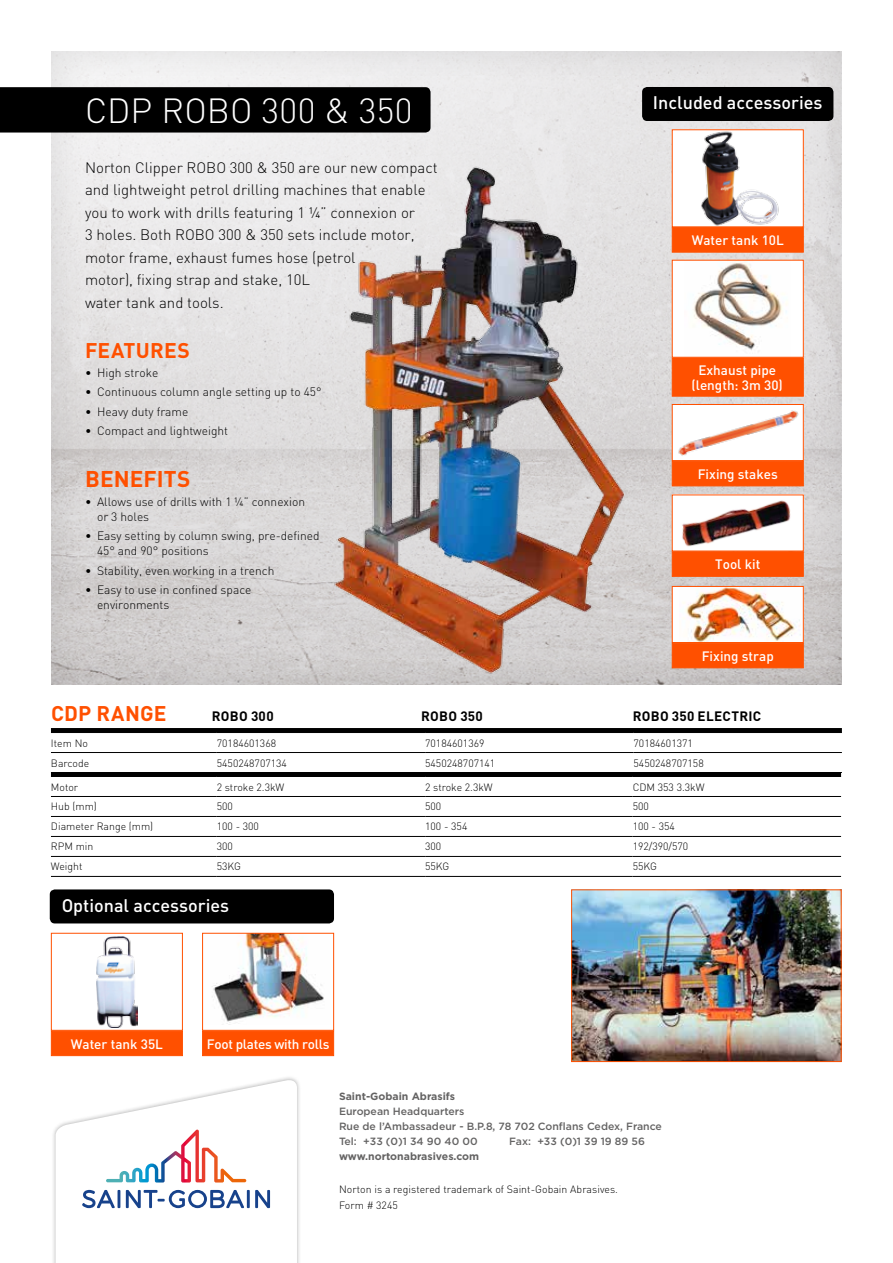
<style>
.page{position:relative;width:893px;height:1263px;background:#fff}
.page>*{position:absolute;margin:0;border:0;box-sizing:border-box;transform-origin:0 0}
.t1{font:300 34.5px "DIN Pro";letter-spacing:.005em;color:#fff}
.t2{font:700 22.5px "DIN Pro";letter-spacing:.005em;color:#ff5000}
.t3{font:700 21px "DIN Pro";letter-spacing:.01em;color:#ff5000}
.t4{font:500 18px "DIN Pro";color:#fff}
.t5{font:300 15px/22.5px "DIN Pro";color:#000}
.t6{font:500 13.5px/15px "DIN Pro";color:#fff;text-align:center}
.t7{font:700 13.5px "DIN Pro";letter-spacing:.02em;color:#000}
.t8{font:500 13.5px "DIN Pro";letter-spacing:-.02em;color:#fff}
.t9{font:300 12px/15px "DIN Pro";color:#000}
.t10{font:300 10.5px/16.4px "DIN Pro";color:#000}
.t11{font:500 10.5px/15px "Gotham";color:#646363}
.t12{font:700 10.5px "Gotham";color:#646363}
</style>
<div class="page">
<div style="left:51px;top:1075px;width:251px;height:188px;background:#000;opacity:.3"></div>
<svg style="left:56px;top:1078px;width:241px;height:185px"></svg>
<div style="left:51px;top:49px;width:792px;height:636px;background:#000;opacity:.1"></div>
<div style="left:0;top:87px;width:431px;height:46px;background:#000"></div>
<hr style="left:51px;top:728px;width:791px;height:4px;background:#000">
<hr style="left:217px;top:732px;width:208px;height:1px;background:#000">
<hr style="left:425px;top:732px;width:208px;height:1px;background:#000">
<hr style="left:633px;top:732px;width:209px;height:1px;background:#000">
<hr style="left:51px;top:752px;width:166px;height:1px;background:#000">
<hr style="left:217px;top:752px;width:208px;height:1px;background:#000">
<hr style="left:425px;top:752px;width:208px;height:1px;background:#000">
<hr style="left:633px;top:752px;width:209px;height:1px;background:#000">
<hr style="left:633px;top:772px;width:209px;height:1px;background:#000">
<hr style="left:51px;top:732px;width:166px;height:1px;background:#000">
<hr style="left:51px;top:772px;width:790px;height:4px;background:#000">
<hr style="left:51px;top:776px;width:166px;height:1px;background:#000">
<hr style="left:217px;top:776px;width:208px;height:1px;background:#000">
<hr style="left:425px;top:776px;width:208px;height:1px;background:#000">
<hr style="left:633px;top:776px;width:208px;height:1px;background:#000">
<hr style="left:51px;top:796px;width:166px;height:1px;background:#000">
<hr style="left:217px;top:796px;width:208px;height:1px;background:#000">
<hr style="left:425px;top:796px;width:208px;height:1px;background:#000">
<hr style="left:633px;top:796px;width:208px;height:1px;background:#000">
<hr style="left:51px;top:816px;width:166px;height:1px;background:#000">
<hr style="left:217px;top:816px;width:208px;height:1px;background:#000">
<hr style="left:425px;top:816px;width:208px;height:1px;background:#000">
<hr style="left:633px;top:816px;width:208px;height:1px;background:#000">
<hr style="left:51px;top:836px;width:166px;height:1px;background:#000">
<hr style="left:217px;top:836px;width:208px;height:1px;background:#000">
<hr style="left:425px;top:836px;width:208px;height:1px;background:#000">
<hr style="left:633px;top:836px;width:208px;height:1px;background:#000">
<hr style="left:51px;top:856px;width:166px;height:1px;background:#000">
<hr style="left:217px;top:856px;width:208px;height:1px;background:#000">
<hr style="left:425px;top:856px;width:208px;height:1px;background:#000">
<hr style="left:633px;top:856px;width:208px;height:1px;background:#000">
<hr style="left:51px;top:876px;width:166px;height:1px;background:#000">
<hr style="left:217px;top:876px;width:208px;height:1px;background:#000">
<hr style="left:425px;top:876px;width:208px;height:1px;background:#000">
<hr style="left:633px;top:876px;width:208px;height:1px;background:#000">
<img style="left:573px;top:891px;width:267px;height:169px">
<div style="left:571px;top:889px;width:271px;height:173px;border:1px solid #ff5000"></div>
<div style="left:642px;top:87px;width:191px;height:34px;background:#000;border-radius:5px"></div>
<div style="left:672px;top:130px;width:131px;height:97px;background:#fff"></div>
<img style="left:701px;top:131px;width:78px;height:94px">
<div style="left:672px;top:227px;width:132px;height:26px;background:#ff5000;border:1px solid #ff5000"></div>
<div style="left:672px;top:260px;width:131px;height:97px;background:#fff"></div>
<img style="left:693px;top:262px;width:94px;height:90px">
<div style="left:672px;top:260px;width:132px;height:98px;border:1px solid #ff5000"></div>
<div style="left:672px;top:358px;width:132px;height:38px;background:#ff5000;border:1px solid #ff5000"></div>
<img style="left:674px;top:406px;width:128px;height:53px">
<div style="left:672px;top:404px;width:132px;height:57px;border:1px solid #ff5000"></div>
<div style="left:672px;top:461px;width:132px;height:25px;background:#ff5000"></div>
<img style="left:674px;top:497px;width:128px;height:52px">
<div style="left:672px;top:551px;width:132px;height:26px;background:#ff5000;border:1px solid #ff5000"></div>
<div style="left:672px;top:586px;width:131px;height:56px;background:#fff"></div>
<img style="left:683px;top:588px;width:118px;height:53px">
<div style="left:672px;top:586px;width:132px;height:57px;border:1px solid #ff5000"></div>
<div style="left:672px;top:643px;width:132px;height:25px;background:#ff5000;border:1px solid #ff5000"></div>
<div style="left:50px;top:889px;width:284px;height:34px;background:#000;border-radius:5px"></div>
<img style="left:97px;top:936px;width:40px;height:91px">
<div style="left:51px;top:933px;width:132px;height:98px;border:1px solid #ff5000"></div>
<div style="left:51px;top:1031px;width:132px;height:25px;background:#ff5000;border:1px solid #ff5000"></div>
<img style="left:212px;top:935px;width:112px;height:90px">
<div style="left:202px;top:933px;width:132px;height:98px;border:1px solid #ff5000"></div>
<div style="left:202px;top:1031px;width:132px;height:25px;background:#ff5000;border:1px solid #ff5000"></div>
<img style="left:301px;top:120px;width:362px;height:560px">
<h1 class="t1" style="left:85px;top:87px;width:329px">CDP ROBO 300 &amp; 350</h1>
<p class="t5" style="left:85px;top:156px;width:354px">Norton Clipper ROBO 300 &amp; 350 are our new compact and lightweight petrol drilling machines that enable you to work with drills featuring 1 ¼” connexion or<br>3 holes. Both ROBO 300 &amp; 350 sets include motor, motor frame, exhaust fumes hose (petrol<br>motor), fixing strap and stake, 10L<br>water tank and tools.</p>
<h3 class="t3" style="left:85px;top:336px;width:106px">FEATURES</h3>
<p class="t9" style="left:85px;top:365px;width:75px">• High stroke</p>
<p class="t9" style="left:85px;top:384px;width:238px">• Continuous column angle setting up to 45°</p>
<p class="t9" style="left:85px;top:403px;width:105px">• Heavy duty frame</p>
<p class="t9" style="left:85px;top:422px;width:145px">• Compact and lightweight</p>
<h2 class="t2" style="left:85px;top:463px;width:107px">BENEFITS</h2>
<p class="t9" style="left:97px;top:494px;width:210px;text-indent:-12px">• Allows use of drills with 1 ¼” connexion or 3 holes</p>
<p class="t9" style="left:97px;top:528px;width:224px;text-indent:-12px">• Easy setting by column swing, pre-defined<br>45° and 90° positions</p>
<p class="t9" style="left:85px;top:562px;width:191px">• Stability, even working in a trench</p>
<p class="t9" style="left:97px;top:581px;width:156px;text-indent:-12px">• Easy to use in confined space environments</p>
<h3 class="t4" style="left:653px;top:91px;width:171px">Included accessories</h3>
<p class="t6" style="left:692px;top:232px;width:94px">Water tank 10L</p>
<p class="t6" style="left:692px;top:362px;width:93px">Exhaust pipe (length: 3m 30)</p>
<p class="t6" style="left:698px;top:466px;width:82px">Fixing stakes</p>
<p class="t6" style="left:715px;top:556px;width:47px">Tool kit</p>
<p class="t6" style="left:702px;top:648px;width:74px">Fixing strap</p>
<h3 class="t3" style="left:51px;top:699px;width:117px">CDP RANGE</h3>
<p class="t7" style="left:212px;top:707px;width:63px">ROBO 300</p>
<p class="t7" style="left:421px;top:707px;width:63px">ROBO 350</p>
<p class="t7" style="left:633px;top:707px;width:130px">ROBO 350 ELECTRIC</p>
<p class="t10" style="left:51px;top:734px;width:39px">Item No</p>
<p class="t10" style="left:217px;top:734px;width:61px">70184601368</p>
<p class="t10" style="left:425px;top:734px;width:61px">70184601369</p>
<p class="t10" style="left:633px;top:734px;width:61px">70184601371</p>
<p class="t10" style="left:51px;top:754px;width:40px">Barcode</p>
<p class="t10" style="left:217px;top:754px;width:72px">5450248707134</p>
<p class="t10" style="left:425px;top:754px;width:72px">5450248707141</p>
<p class="t10" style="left:634px;top:754px;width:72px">5450248707158</p>
<p class="t10" style="left:51px;top:778px;width:29px">Motor</p>
<p class="t10" style="left:217px;top:778px;width:69px">2 stroke 2.3kW</p>
<p class="t10" style="left:425px;top:778px;width:69px">2 stroke 2.3kW</p>
<p class="t10" style="left:633px;top:778px;width:73px">CDM 353 3.3kW</p>
<p class="t10" style="left:51px;top:798px;width:47px">Hub (mm)</p>
<p class="t10" style="left:217px;top:798px;width:18px">500</p>
<p class="t10" style="left:425px;top:798px;width:18px">500</p>
<p class="t10" style="left:633px;top:798px;width:18px">500</p>
<p class="t10" style="left:51px;top:818px;width:104px">Diameter Range (mm)</p>
<p class="t10" style="left:217px;top:818px;width:44px">100 - 300</p>
<p class="t10" style="left:425px;top:818px;width:44px">100 - 354</p>
<p class="t10" style="left:633px;top:818px;width:44px">100 - 354</p>
<p class="t10" style="left:51px;top:838px;width:44px">RPM min</p>
<p class="t10" style="left:217px;top:838px;width:18px">300</p>
<p class="t10" style="left:425px;top:838px;width:18px">300</p>
<p class="t10" style="left:633px;top:838px;width:57px">192/390/570</p>
<p class="t10" style="left:51px;top:858px;width:33px">Weight</p>
<p class="t10" style="left:217px;top:858px;width:26px">53KG</p>
<p class="t10" style="left:425px;top:858px;width:26px">55KG</p>
<p class="t10" style="left:633px;top:858px;width:26px">55KG</p>
<h3 class="t4" style="left:62px;top:893px;width:169px">Optional accessories</h3>
<p class="t6" style="left:71px;top:1035px;width:94px">Water tank 35L</p>
<p class="t8" style="left:207px;top:1034px;width:124px">Foot plates with rolls</p>
<p class="t12" style="left:339px;top:1089px;width:118px">Saint-Gobain Abrasifs</p>
<p class="t11" style="left:339px;top:1103px;width:324px">European Headquarters<br>Rue de l’Ambassadeur - B.P.8, 78 702 Conflans Cedex, France<br>Tel: +33 (0)1 34 90 40 00</p>
<p class="t11" style="left:509px;top:1133px;width:137px">Fax: +33 (0)1 39 19 89 56</p>
<p class="t12" style="left:339px;top:1149px;width:142px">www.nortonabrasives.com</p>
<p class="t10" style="left:339px;top:1180px;width:280px">Norton is a registered trademark of Saint-Gobain Abrasives.<br>Form # 3245</p>
</div>
